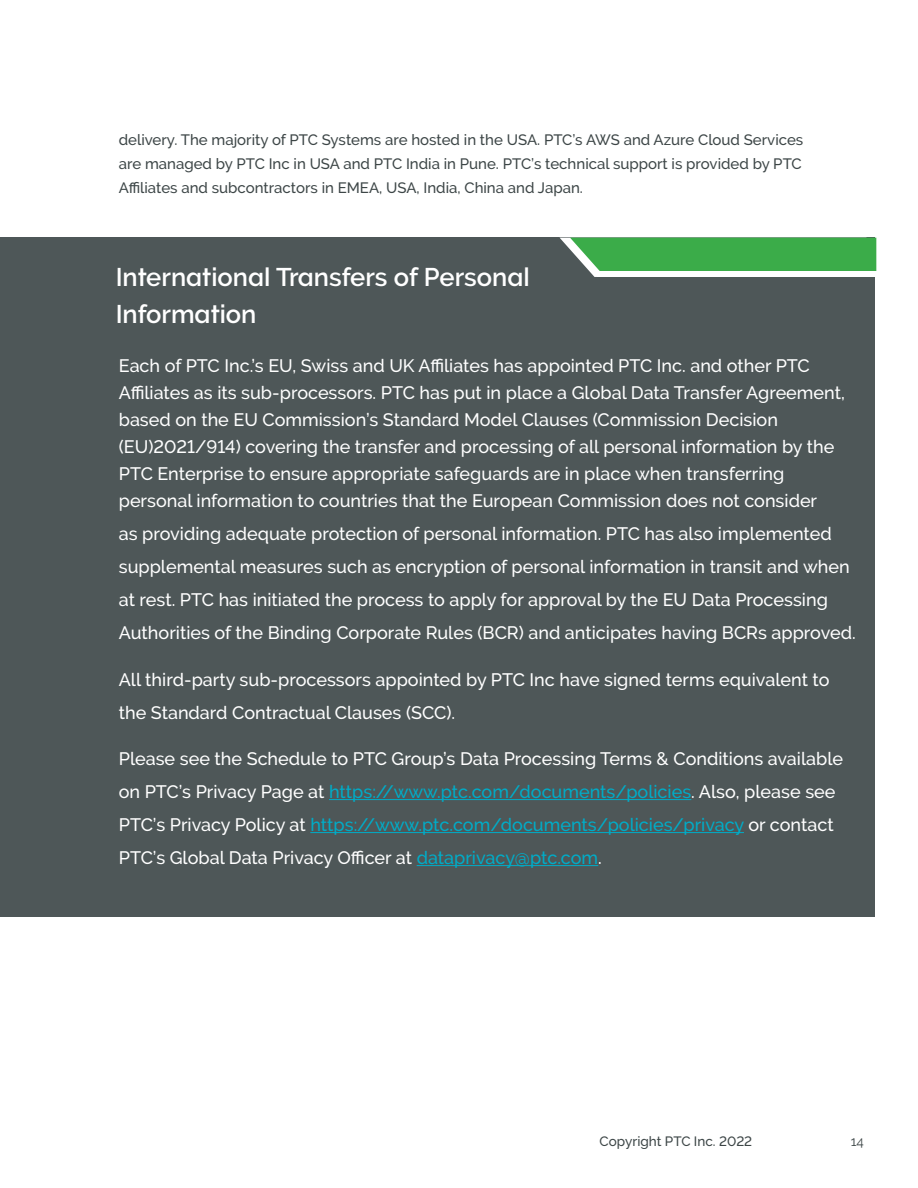
<style>
.page{position:relative;width:918px;height:1188px;background:#fff}
.page>*{position:absolute;margin:0;border:0;box-sizing:border-box;transform-origin:0 0}
._06-Call-Out_Box_Tit{font:600 25.5px/37.5px "PTC Raleway";color:#fff}
._07-Call-Out_Text{font:500 18px/33px "PTC Raleway";color:#fff}
._04-Paragraph_Text{font:500 15px/24px "PTC Raleway";color:#3d4647;text-align:justify}
.t1{font:500 13.5px "PTC Raleway";color:#3d4647}
.t2{font:13.5px "Raleway";color:#3d4647}
.s1{color:#00acc8}
</style>
<div class="page">
<div style="left:0;top:238px;width:875px;height:679px;background:#4e5758"></div>
<svg style="left:560px;top:238px;width:316px;height:39px;background:#43a950"></svg>
<div style="left:597px;top:271px;width:279px;height:6px;background:#fff"></div>
<hr style="left:329px;top:799px;width:362px;height:1px;background:#00acc8">
<hr style="left:310px;top:832px;width:434px;height:1px;background:#00acc8">
<hr style="left:417px;top:865px;width:181px;height:1px;background:#00acc8">
<p class="_04-Paragraph_Text" style="left:119px;top:127px;width:686px">delivery. The majority of PTC Systems are hosted in the USA. PTC’s AWS and Azure Cloud Services are managed by PTC Inc in USA and PTC India in Pune. PTC’s technical support is provided by PTC Affiliates and subcontractors in EMEA, USA, India, China and Japan.</p>
<p class="_06-Call-Out_Box_Tit" style="left:116px;top:258px;width:416px">International Transfers of Personal<br>Information</p>
<p class="_07-Call-Out_Text" style="left:119px;top:352px;width:728px;line-height:27px">Each of PTC Inc.’s EU, Swiss and UK Affiliates has appointed PTC Inc. and other PTC Affiliates as its sub-processors. PTC has put in place a Global Data Transfer Agreement, based on the EU Commission’s Standard Model Clauses (Commission Decision (EU)2021/914) covering the transfer and processing of all personal information by the PTC Enterprise to ensure appropriate safeguards are in place when transferring personal information to countries that the European Commission does not consider</p>
<p class="_07-Call-Out_Text" style="left:119px;top:517px;width:738px">as providing adequate protection of personal information. PTC has also implemented supplemental measures such as encryption of personal information in transit and when at rest. PTC has initiated the process to apply for approval by the EU Data Processing Authorities of the Binding Corporate Rules (BCR) and anticipates having BCRs approved.</p>
<p class="_07-Call-Out_Text" style="left:119px;top:663px;width:712px">All third-party sub-processors appointed by PTC Inc have signed terms equivalent to the Standard Contractual Clauses (SCC).</p>
<p class="_07-Call-Out_Text" style="left:119px;top:742px;width:726px">Please see the Schedule to PTC Group’s Data Processing Terms &amp; Conditions available on PTC’s Privacy Page at <span class="s1">https://www.ptc.com/documents/policies</span>. Also, please see PTC’s Privacy Policy at <span class="s1">https://www.ptc.com/documents/policies/privacy</span> or contact PTC’s Global Data Privacy Officer at <span class="s1">dataprivacy@ptc.com</span>.</p>
<p class="t1" style="left:600px;top:1134px;width:154px">Copyright PTC Inc. 2022</p>
<p class="t2" style="left:851px;top:1133px;width:15px">14</p>
</div>
